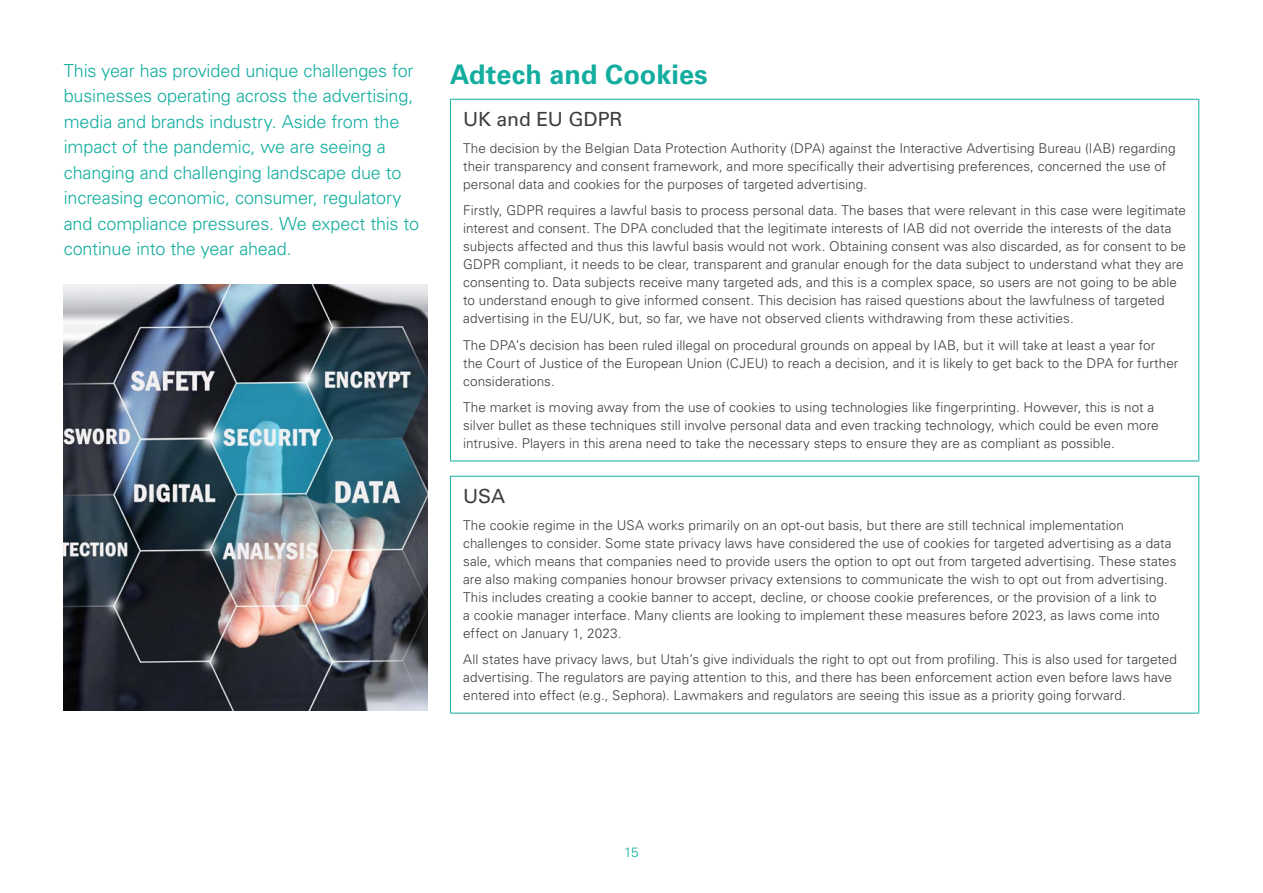
<style>
.page{position:relative;width:1263px;height:893px;background:#fff}
.page>*{position:absolute;margin:0;border:0;box-sizing:border-box;transform-origin:0 0}
.Body_contents{font:700 27px "Univers LTCYR 65";letter-spacing:.005em;color:#12ad9f}
.Body{font:19.5px "Univers LTCYR 55 Roman";letter-spacing:-.005em;color:#3e3e3f}
.Body-2{font:300 18px/25.5px "Univers LTCYR 45";letter-spacing:-.01em;color:#12ad9f}
.Body-3{font:300 13.5px/18px "Univers LTCYR 45";letter-spacing:.005em;color:#3e3e3f}
.t1{font:300 13.5px "Univers LTCYR 45";color:#12ad9f}
</style>
<div class="page">
<hr style="left:450px;top:100px;width:1px;height:361px;background:#12ad9f">
<hr style="left:450px;top:99px;width:749px;height:1px;background:#12ad9f">
<hr style="left:1198px;top:100px;width:1px;height:361px;background:#12ad9f">
<hr style="left:450px;top:461px;width:749px;height:1px;background:#12ad9f">
<hr style="left:450px;top:477px;width:1px;height:236px;background:#12ad9f">
<hr style="left:450px;top:476px;width:749px;height:1px;background:#12ad9f">
<hr style="left:1198px;top:477px;width:1px;height:236px;background:#12ad9f">
<hr style="left:450px;top:713px;width:749px;height:1px;background:#12ad9f">
<img style="left:64px;top:284px;width:363px;height:427px">
<p class="Body-2" style="left:64px;top:57px;width:357px">This year has provided unique challenges for businesses operating across the advertising, media and brands industry. Aside from the impact of the pandemic, we are seeing a changing and challenging landscape due to increasing economic, consumer, regulatory and compliance pressures. We expect this to continue into the year ahead.</p>
<p class="Body_contents" style="left:450px;top:56px;width:259px">Adtech and Cookies</p>
<p class="Body" style="left:463px;top:106px;width:161px">UK and EU GDPR</p>
<p class="Body-3" style="left:463px;top:139px;width:714px">The decision by the Belgian Data Protection Authority (DPA) against the Interactive Advertising Bureau (IAB) regarding their transparency and consent framework, and more specifically their advertising preferences, concerned the use of personal data and cookies for the purposes of targeted advertising.</p>
<p class="Body-3" style="left:463px;top:201px;width:724px">Firstly, GDPR requires a lawful basis to process personal data. The bases that were relevant in this case were legitimate interest and consent. The DPA concluded that the legitimate interests of IAB did not override the interests of the data subjects affected and thus this lawful basis would not work. Obtaining consent was also discarded, as for consent to be GDPR compliant, it needs to be clear, transparent and granular enough for the data subject to understand what they are consenting to. Data subjects receive many targeted ads, and this is a complex space, so users are not going to be able to understand enough to give informed consent. This decision has raised questions about the lawfulness of targeted advertising in the EU/UK, but, so far, we have not observed clients withdrawing from these activities.</p>
<p class="Body-3" style="left:463px;top:335px;width:717px">The DPA’s decision has been ruled illegal on procedural grounds on appeal by IAB, but it will take at least a year for<br>the Court of Justice of the European Union (CJEU) to reach a decision, and it is likely to get back to the DPA for further considerations.</p>
<p class="Body-3" style="left:463px;top:398px;width:697px">The market is moving away from the use of cookies to using technologies like fingerprinting. However, this is not a silver bullet as these techniques still involve personal data and even tracking technology, which could be even more intrusive. Players in this arena need to take the necessary steps to ensure they are as compliant as possible.</p>
<p class="Body" style="left:463px;top:483px;width:43px">USA</p>
<p class="Body-3" style="left:463px;top:515px;width:715px">The cookie regime in the USA works primarily on an opt-out basis, but there are still technical implementation challenges to consider. Some state privacy laws have considered the use of cookies for targeted advertising as a data sale, which means that companies need to provide users the option to opt out from targeted advertising. These states are also making companies honour browser privacy extensions to communicate the wish to opt out from advertising.<br>This includes creating a cookie banner to accept, decline, or choose cookie preferences, or the provision of a link to<br>a cookie manager interface. Many clients are looking to implement these measures before 2023, as laws come into effect on January 1, 2023.</p>
<p class="Body-3" style="left:463px;top:650px;width:715px">All states have privacy laws, but Utah’s give individuals the right to opt out from profiling. This is also used for targeted advertising. The regulators are paying attention to this, and there has been enforcement action even before laws have entered into effect (e.g., Sephora). Lawmakers and regulators are seeing this issue as a priority going forward.</p>
<p class="t1" style="left:624px;top:843px;width:16px">15</p>
</div>
